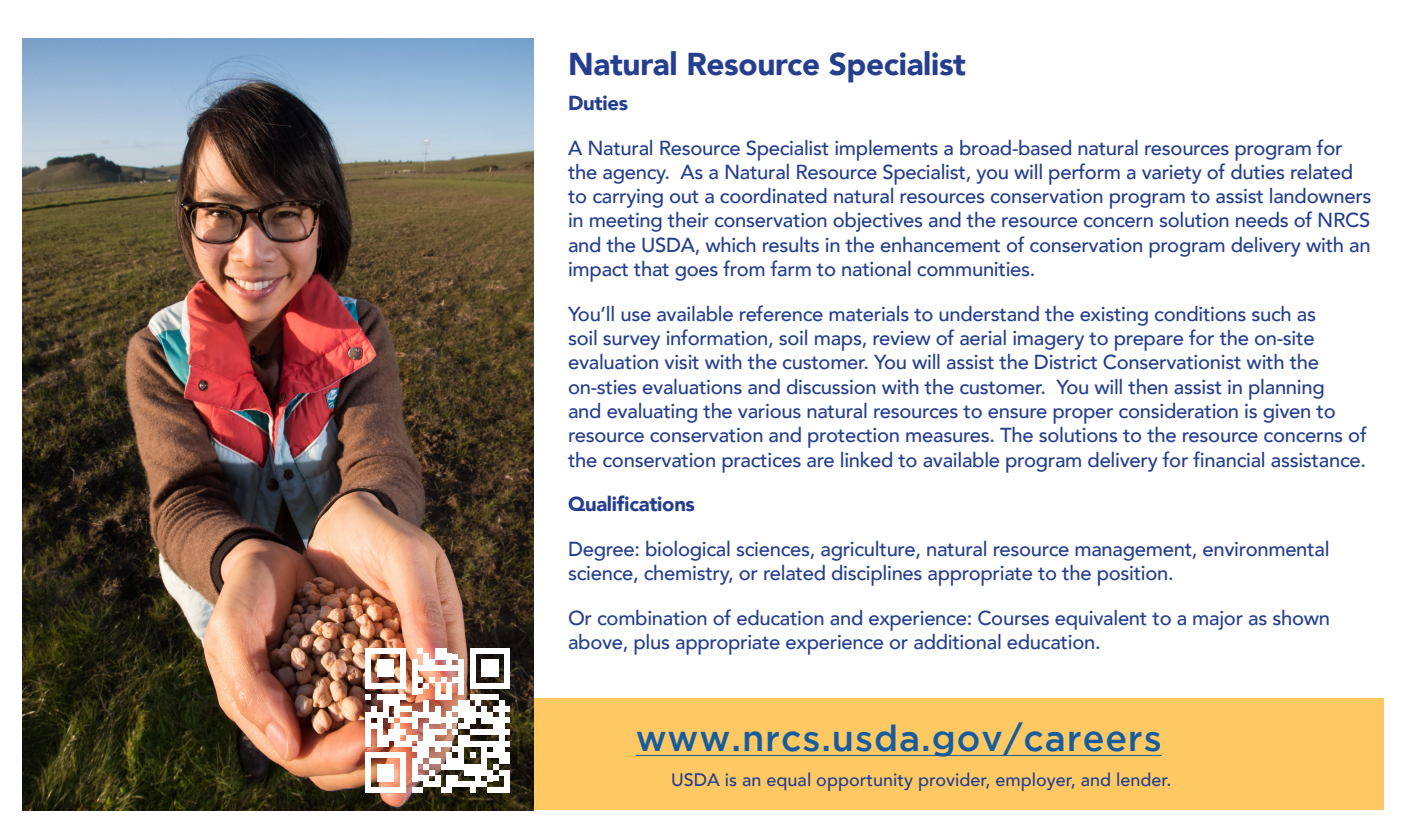
<style>
.page{position:relative;width:1402px;height:835px;background:#fff}
.page>*{position:absolute;margin:0;border:0;box-sizing:border-box;transform-origin:0 0}
.t1{font:500 36px "Gotham";letter-spacing:.025em;color:#175d9e}
.Body_Text{font:900 31.5px "Avenir";letter-spacing:-.01em;color:#253f8e}
.Body_Text-2{font:500 20.25px/24.3px "Avenir";letter-spacing:-.015em;color:#253f8e}
.Body_Text-3{font:900 20.25px "Avenir";letter-spacing:-.015em;color:#253f8e}
.t2{font:500 18px "Avenir";color:#253f8e}
</style>
<div class="page">
<div style="left:532px;top:697px;width:851px;height:112px;background:#fec962"></div>
<hr style="left:635px;top:754px;width:526px;height:1px;background:#175d9e">
<img style="left:23px;top:39px;width:510px;height:771px">
<div style="left:365px;top:647px;width:6px;height:35px;background:#fff"></div>
<div style="left:377px;top:659px;width:5px;height:17px;background:#fff"></div>
<div style="left:382px;top:659px;width:6px;height:17px;background:#fff"></div>
<div style="left:388px;top:659px;width:6px;height:17px;background:#fff"></div>
<svg style="left:371px;top:647px;width:29px;height:6px"></svg>
<div style="left:400px;top:647px;width:6px;height:35px;background:#fff"></div>
<div style="left:411px;top:659px;width:6px;height:23px;background:#fff"></div>
<svg style="left:417px;top:647px;width:6px;height:6px"></svg>
<div style="left:423px;top:653px;width:6px;height:18px;background:#fff"></div>
<div style="left:429px;top:659px;width:6px;height:12px;background:#fff"></div>
<div style="left:435px;top:647px;width:5px;height:12px;background:#fff"></div>
<div style="left:440px;top:647px;width:6px;height:12px;background:#fff"></div>
<div style="left:446px;top:653px;width:6px;height:18px;background:#fff"></div>
<svg style="left:452px;top:653px;width:6px;height:6px"></svg>
<div style="left:458px;top:659px;width:6px;height:23px;background:#fff"></div>
<div style="left:469px;top:647px;width:6px;height:35px;background:#fff"></div>
<div style="left:481px;top:659px;width:6px;height:17px;background:#fff"></div>
<div style="left:487px;top:659px;width:6px;height:17px;background:#fff"></div>
<div style="left:493px;top:659px;width:5px;height:17px;background:#fff"></div>
<svg style="left:475px;top:647px;width:29px;height:6px"></svg>
<div style="left:504px;top:647px;width:6px;height:35px;background:#fff"></div>
<img style="left:365px;top:665px;width:145px;height:127px">
<div style="left:504px;top:752px;width:6px;height:11px;background:#fff"></div>
<div style="left:504px;top:769px;width:6px;height:12px;background:#fff"></div>
<div style="left:504px;top:781px;width:6px;height:11px;background:#fff"></div>
<p class="Body_Text" style="left:568px;top:37px;width:399px">Natural Resource Specialist</p>
<p class="Body_Text-3" style="left:568px;top:85px;width:61px">Duties</p>
<p class="Body_Text-2" style="left:568px;top:134px;width:805px">A Natural Resource Specialist implements a broad-based natural resources program for the agency. As a Natural Resource Specialist, you will perform a variety of duties related to carrying out a coordinated natural resources conservation program to assist landowners in meeting their conservation objectives and the resource concern solution needs of NRCS and the USDA, which results in the enhancement of conservation program delivery with an impact that goes from farm to national communities.</p>
<p class="Body_Text-2" style="left:568px;top:300px;width:800px">You’ll use available reference materials to understand the existing conditions such as<br>soil survey information, soil maps, review of aerial imagery to prepare for the on-site evaluation visit with the customer. You will assist the District Conservationist with the on-sties evaluations and discussion with the customer. You will then assist in planning<br>and evaluating the various natural resources to ensure proper consideration is given to resource conservation and protection measures. The solutions to the resource concerns of the conservation practices are linked to available program delivery for financial assistance.</p>
<p class="Body_Text-3" style="left:568px;top:486px;width:128px">Qualifications</p>
<p class="Body_Text-2" style="left:568px;top:535px;width:763px">Degree: biological sciences, agriculture, natural resource management, environmental science, chemistry, or related disciplines appropriate to the position.</p>
<p class="Body_Text-2" style="left:568px;top:604px;width:763px">Or combination of education and experience: Courses equivalent to a major as shown above, plus appropriate experience or additional education.</p>
<h1 class="t1" style="left:635px;top:717px;width:527px">www.nrcs.usda.gov/careers</h1>
<p class="t2" style="left:671px;top:764px;width:502px">USDA is an equal opportunity provider, employer, and lender.</p>
</div>
